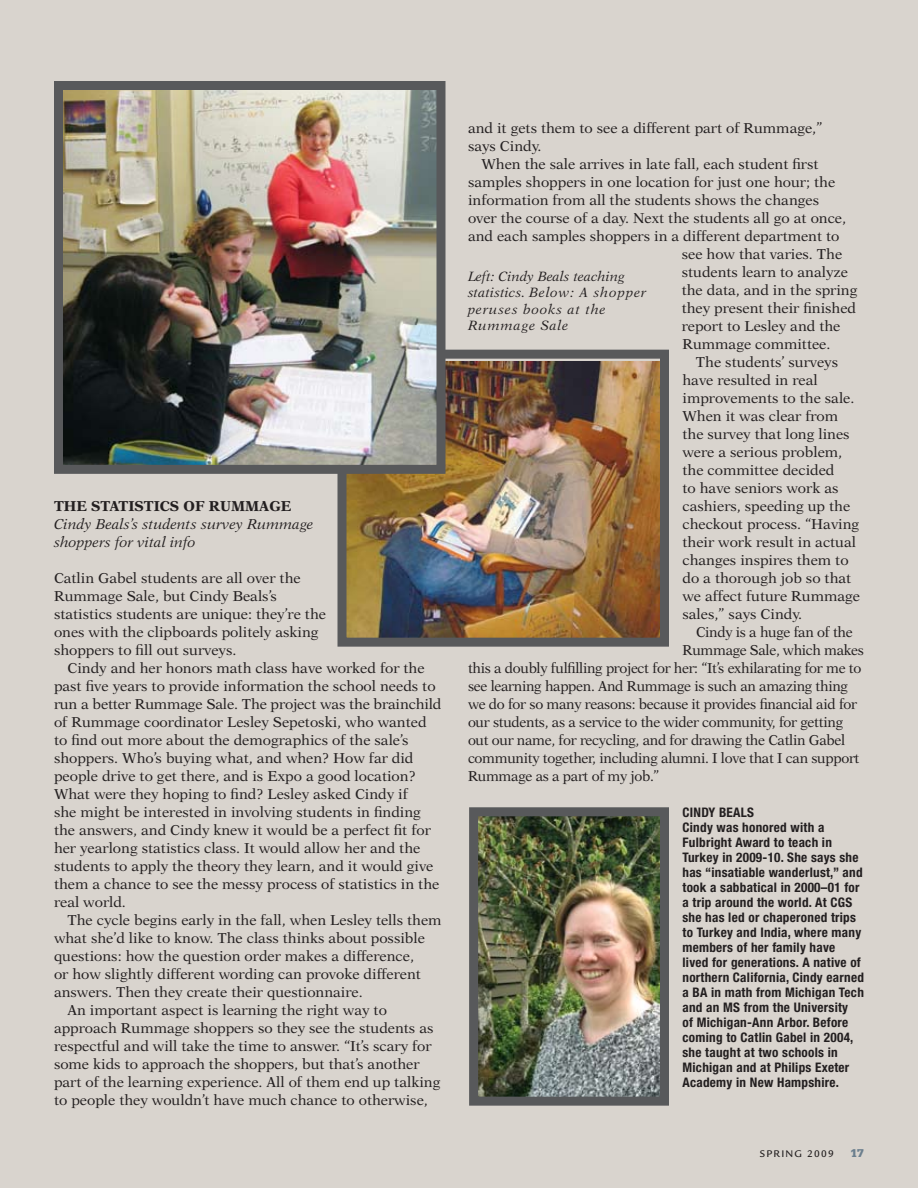
<style>
.page{position:relative;width:918px;height:1188px;background:#d9d4ce}
.page>*{position:absolute;margin:0;border:0;box-sizing:border-box;transform-origin:0 0}
.t1{font:14.4px/18px "New Aster";color:#231f20}
.t2{font:14.4px "New Aster";letter-spacing:-.02em;color:#231f20;scale:.96 1}
.t3{font:italic 14.4px/18px "New Aster";color:#231f20}
.t4{font:700 14.4px "New Aster";color:#231f20}
.t5{font:italic 13.5px/16.5px "New Aster";letter-spacing:.06em;color:#231f20}
.t6{font:700 condensed 13.2px/15px "Helvetica Neue";letter-spacing:.02em;color:#231f20}
.t7{font:900 12px "Serifa";color:#6c7f8e}
</style>
<div class="page">
<img style="left:348px;top:361px;width:311px;height:276px">
<div style="left:338px;top:350px;width:331px;height:297px;border:9px solid #58595b"></div>
<img style="left:64px;top:91px;width:372px;height:373px">
<div style="left:54px;top:81px;width:392px;height:393px;border:9px solid #58595b"></div>
<img style="left:479px;top:817px;width:180px;height:279px">
<div style="left:469px;top:807px;width:200px;height:299px;border:9px solid #58595b"></div>
<p class="t4" style="left:54px;top:497px;width:239px">THE STATISTICS OF RUMMAGE</p>
<p class="t3" style="left:54px;top:514px;width:261px">Cindy Beals’s students survey Rummage shoppers for vital info</p>
<p class="t1" style="left:54px;top:568px;width:274px">Catlin Gabel students are all over the Rummage Sale, but Cindy Beals’s statistics students are unique: they’re the ones with the clipboards politely asking shoppers to fill out surveys.</p>
<p class="t1" style="left:54px;top:658px;width:389px;text-indent:13px">Cindy and her honors math class have worked for the past five years to provide information the school needs to run a better Rummage Sale. The project was the brainchild of Rummage coordinator Lesley Sepetoski, who wanted to find out more about the demographics of the sale’s shoppers. Who’s buying what, and when? How far did people drive to get there, and is Expo a good location?<br>What were they hoping to find? Lesley asked Cindy if<br>she might be interested in involving students in finding the answers, and Cindy knew it would be a perfect fit for her yearlong statistics class. It would allow her and the students to apply the theory they learn, and it would give them a chance to see the messy process of statistics in the real world.</p>
<p class="t1" style="left:67px;top:910px;width:376px">The cycle begins early in the fall, when Lesley tells them</p>
<p class="t1" style="left:54px;top:928px;width:372px">what she’d like to know. The class thinks about possible</p>
<p class="t1" style="left:54px;top:946px;width:362px">questions: how the question order makes a difference,</p>
<p class="t1" style="left:54px;top:964px;width:368px">or how slightly different wording can provoke different</p>
<p class="t1" style="left:54px;top:982px;width:310px">answers. Then they create their questionnaire.</p>
<p class="t1" style="left:67px;top:1000px;width:321px">An important aspect is learning the right way to</p>
<p class="t1" style="left:54px;top:1018px;width:381px">approach Rummage shoppers so they see the students as</p>
<p class="t1" style="left:54px;top:1036px;width:379px">respectful and will take the time to answer. “It’s scary for</p>
<p class="t1" style="left:54px;top:1054px;width:367px">some kids to approach the shoppers, but that’s another</p>
<p class="t1" style="left:54px;top:1072px;width:388px">part of the learning experience. All of them end up talking</p>
<p class="t1" style="left:54px;top:1090px;width:375px">to people they wouldn’t have much chance to otherwise,</p>
<p class="t1" style="left:468px;top:119px;width:356px">and it gets them to see a different part of Rummage,” says Cindy.</p>
<p class="t1" style="left:481px;top:155px;width:339px">When the sale arrives in late fall, each student first</p>
<p class="t1" style="left:468px;top:173px;width:369px">samples shoppers in one location for just one hour; the</p>
<p class="t1" style="left:468px;top:191px;width:353px">information from all the students shows the changes</p>
<p class="t1" style="left:468px;top:209px;width:380px">over the course of a day. Next the students all go at once,</p>
<p class="t1" style="left:468px;top:227px;width:373px">and each samples shoppers in a different department to</p>
<p class="t1" style="left:682px;top:245px;width:162px">see how that varies. The</p>
<p class="t1" style="left:682px;top:263px;width:168px">students learn to analyze</p>
<p class="t1" style="left:682px;top:281px;width:177px">the data, and in the spring</p>
<p class="t1" style="left:682px;top:299px;width:176px">they present their finished</p>
<p class="t1" style="left:682px;top:317px;width:160px">report to Lesley and the</p>
<p class="t1" style="left:683px;top:335px;width:150px">Rummage committee.</p>
<p class="t1" style="left:696px;top:353px;width:144px">The students’ surveys</p>
<p class="t1" style="left:683px;top:371px;width:137px">have resulted in real</p>
<p class="t1" style="left:683px;top:389px;width:174px">improvements to the sale.</p>
<p class="t1" style="left:683px;top:407px;width:157px">When it was clear from</p>
<p class="t1" style="left:683px;top:425px;width:169px">the survey that long lines</p>
<p class="t1" style="left:683px;top:443px;width:161px">were a serious problem,</p>
<p class="t1" style="left:683px;top:461px;width:154px">the committee decided</p>
<p class="t1" style="left:683px;top:479px;width:157px">to have seniors work as</p>
<p class="t1" style="left:683px;top:497px;width:169px">cashiers, speeding up the</p>
<p class="t1" style="left:683px;top:515px;width:178px">checkout process. “Having</p>
<p class="t1" style="left:683px;top:533px;width:175px">their work result in actual</p>
<p class="t1" style="left:683px;top:551px;width:168px">changes inspires them to</p>
<p class="t1" style="left:683px;top:569px;width:170px">do a thorough job so that</p>
<p class="t1" style="left:683px;top:587px;width:179px">we affect future Rummage</p>
<p class="t1" style="left:683px;top:605px;width:121px">sales,” says Cindy.</p>
<p class="t2" style="left:696px;top:623px;width:165px">Cindy is a huge fan of the</p>
<p class="t2" style="left:682px;top:641px;width:191px">Rummage Sale, which makes</p>
<p class="t2" style="left:468px;top:659px;width:411px">this a doubly fulfilling project for her: “It’s exhilarating for me to</p>
<p class="t2" style="left:468px;top:677px;width:397px">see learning happen. And Rummage is such an amazing thing</p>
<p class="t2" style="left:468px;top:695px;width:407px">we do for so many reasons: because it provides financial aid for</p>
<p class="t2" style="left:468px;top:713px;width:392px">our students, as a service to the wider community, for getting</p>
<p class="t2" style="left:468px;top:731px;width:394px">out our name, for recycling, and for drawing the Catlin Gabel</p>
<p class="t2" style="left:468px;top:749px;width:409px">community together, including alumni. I love that I can support</p>
<p class="t2" style="left:468px;top:767px;width:201px">Rummage as a part of my job.”</p>
<p class="t6" style="left:682px;top:804px;width:183px">CINDY BEALS<br>Cindy was honored with a<br>Fulbright Award to teach in<br>Turkey in 2009-10. She says she has “insatiable wanderlust,” and took a sabbatical in 2000–01 for a trip around the world. At CGS she has led or chaperoned trips to Turkey and India, where many members of her family have lived for generations. A native of northern California, Cindy earned a BA in math from Michigan Tech and an MS from the University<br>of Michigan-Ann Arbor. Before coming to Catlin Gabel in 2004, she taught at two schools in<br>Michigan and at Philips Exeter<br>Academy in New Hampshire.</p>
<p class="t5" style="left:468px;top:268px;width:180px">Left: Cindy Beals teaching statistics. Below: A shopper peruses books at the<br>Rummage Sale</p>
<p class="t7" style="left:851px;top:1146px;width:15px">17</p>
</div>
